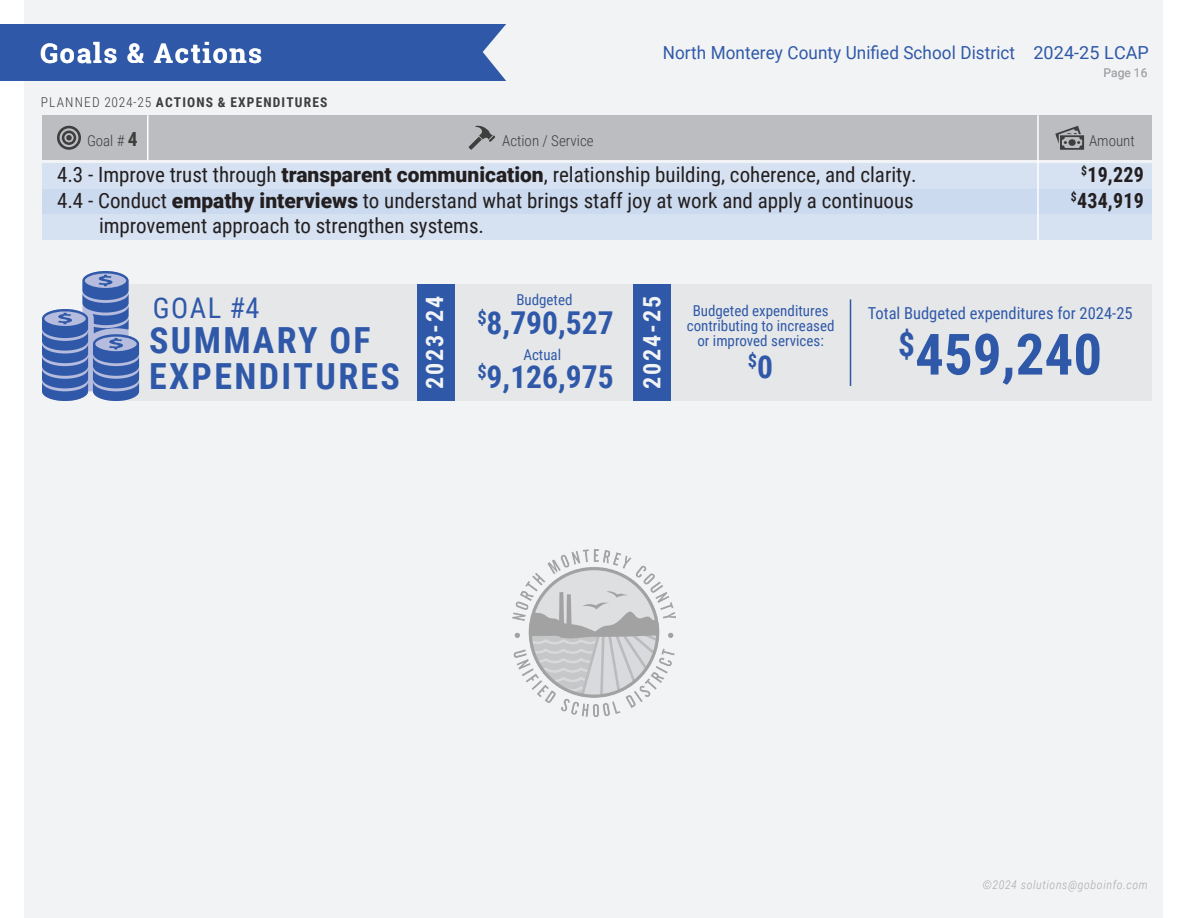
<style>
.page{position:relative;width:1188px;height:918px;background:#fff}
.page>*{position:absolute;margin:0;border:0;box-sizing:border-box;transform-origin:0 0}
.t1{font:700 57px "Roboto Condensed";color:#2f59a8}
.t2{font:700 36px/36px "Roboto Condensed";letter-spacing:.065em;color:#2f59a8}
.t3{font:700 31.5px "Roboto Condensed";color:#2f59a8}
.t4{font:28.5px "Roboto Condensed";color:#2f59a8}
.t5{font:700 27px "Roboto Slab";letter-spacing:.06em;color:#fff}
.t6{font:700 24px "Roboto Condensed";letter-spacing:.08em;color:#f2f3f4}
.t7{font:21px/25.5px "Roboto Condensed";color:#231f20}
.t8{font:700 21px "Roboto Condensed";letter-spacing:.01em;color:#231f20;scale:.95 1}
.t9{font:700 18.3px "Roboto Condensed";color:#2f59a8}
.t10{font:18px "Roboto";letter-spacing:.005em;color:#2f59a8;scale:.95 1}
.t11{font:16.5px "Roboto Condensed";color:#2f59a8}
.t12{font:15px/15px "Roboto Condensed";color:#2f59a8;text-align:center}
.t13{font:300 15px "Roboto Condensed";color:#3e3e3f}
.t14{font:700 13.5px "Roboto Condensed";letter-spacing:.085em;color:#3e3e3f}
.t15{font:italic 300 12px "Roboto Condensed";letter-spacing:.05em;color:#a8a9ad}
.t16{font:12px "Roboto";letter-spacing:.005em;color:#a8a9ad}
.s1{font-weight:300}
.s2{font-weight:700;font-size:19.5px}
.s3{font-family:"Roboto";font-weight:900}
.s4{font-size:31.5px}
</style>
<div class="page">
<div style="left:25px;top:0;width:1138px;height:918px;background:#f2f3f4"></div>
<div style="left:0;top:24px;width:506px;height:57px;background:#2f59a8"></div>
<div style="left:42px;top:115px;width:1110px;height:45px;background:#bcbdc0"></div>
<svg style="left:57px;top:126px;width:24px;height:24px"></svg>
<svg style="left:1055px;top:126px;width:29px;height:24px"></svg>
<div style="left:42px;top:163px;width:1110px;height:77px;background:#ccdaef"></div>
<div style="left:42px;top:163px;width:1110px;height:26px;background:#d6e2f2"></div>
<div style="left:42px;top:214px;width:1110px;height:26px;background:#d6e2f2"></div>
<hr style="left:147px;top:115px;width:1px;height:45px;background:#fff">
<hr style="left:1037px;top:115px;width:2px;height:125px;background:#fff">
<svg style="left:469px;top:125px;width:26px;height:25px"></svg>
<div style="left:117px;top:284px;width:1035px;height:117px;background:#e6e7e9"></div>
<div style="left:633px;top:284px;width:38px;height:117px;background:#2f59a8"></div>
<div style="left:417px;top:284px;width:38px;height:117px;background:#2f59a8"></div>
<svg style="left:42px;top:271px;width:97px;height:130px"></svg>
<hr style="left:850px;top:299px;width:1px;height:87px;background:#2f59a8">
<img style="left:512px;top:549px;width:164px;height:167px">
<p class="t5" style="left:40px;top:35px;width:223px">Goals &amp; Actions</p>
<p class="t10" style="left:663px;top:40px;width:513px">North Monterey County Unified School District 2024-25 LCAP</p>
<p class="t14" style="left:41px;top:93px;width:288px"><span class="s1">PLANNED 2024-25</span> ACTIONS &amp; EXPENDITURES</p>
<p class="t16" style="left:1104px;top:64px;width:45px">Page 16</p>
<p class="t13" style="left:87px;top:130px;width:52px">Goal # <span class="s2">4</span></p>
<p class="t13" style="left:502px;top:130px;width:93px">Action / Service</p>
<p class="t13" style="left:1089px;top:130px;width:47px">Amount</p>
<p class="t7" style="left:57px;top:161px;width:861px">4.3 - Improve trust through <span class="s3">transparent communication</span>, relationship building, coherence, and clarity.</p>
<p class="t7" style="left:99px;top:187px;width:816px;text-indent:-42px">4.4 - Conduct <span class="s3">empathy interviews</span> to understand what brings staff joy at work and apply a continuous improvement approach to strengthen systems.</p>
<p class="t8" style="left:1081px;top:160px;width:67px"><sup>$</sup>19,229</p>
<p class="t8" style="left:1071px;top:186px;width:78px"><sup>$</sup>434,919</p>
<p class="t12" style="left:516px;top:291px;width:58px">Budgeted</p>
<p class="t3" style="left:477px;top:301px;width:138px"><sup>$</sup>8,790,527</p>
<p class="t6" style="left:418px;top:389px;width:95px;rotate:-90deg">2023-24</p>
<p class="t6" style="left:635px;top:389px;width:95px;rotate:-90deg">2024-25</p>
<p class="t4" style="left:153px;top:287px;width:108px">GOAL #4</p>
<p class="t12" style="left:687px;top:303px;width:149px">Budgeted expenditures contributing to increased or improved services:</p>
<p class="t9" style="left:748px;top:348px;width:27px">$<span class="s4">0</span></p>
<p class="t2" style="left:149px;top:320px;width:253px">SUMMARY OF<br>EXPENDITURES</p>
<p class="t12" style="left:523px;top:346px;width:39px">Actual</p>
<p class="t3" style="left:477px;top:355px;width:138px"><sup>$</sup>9,126,975</p>
<p class="t11" style="left:868px;top:302px;width:266px">Total Budgeted expenditures for 2024-25</p>
<p class="t1" style="left:898px;top:314px;width:205px"><sup>$</sup>459,240</p>
<p class="t15" style="left:982px;top:877px;width:167px">©2024 solutions@goboinfo.com</p>
</div>
